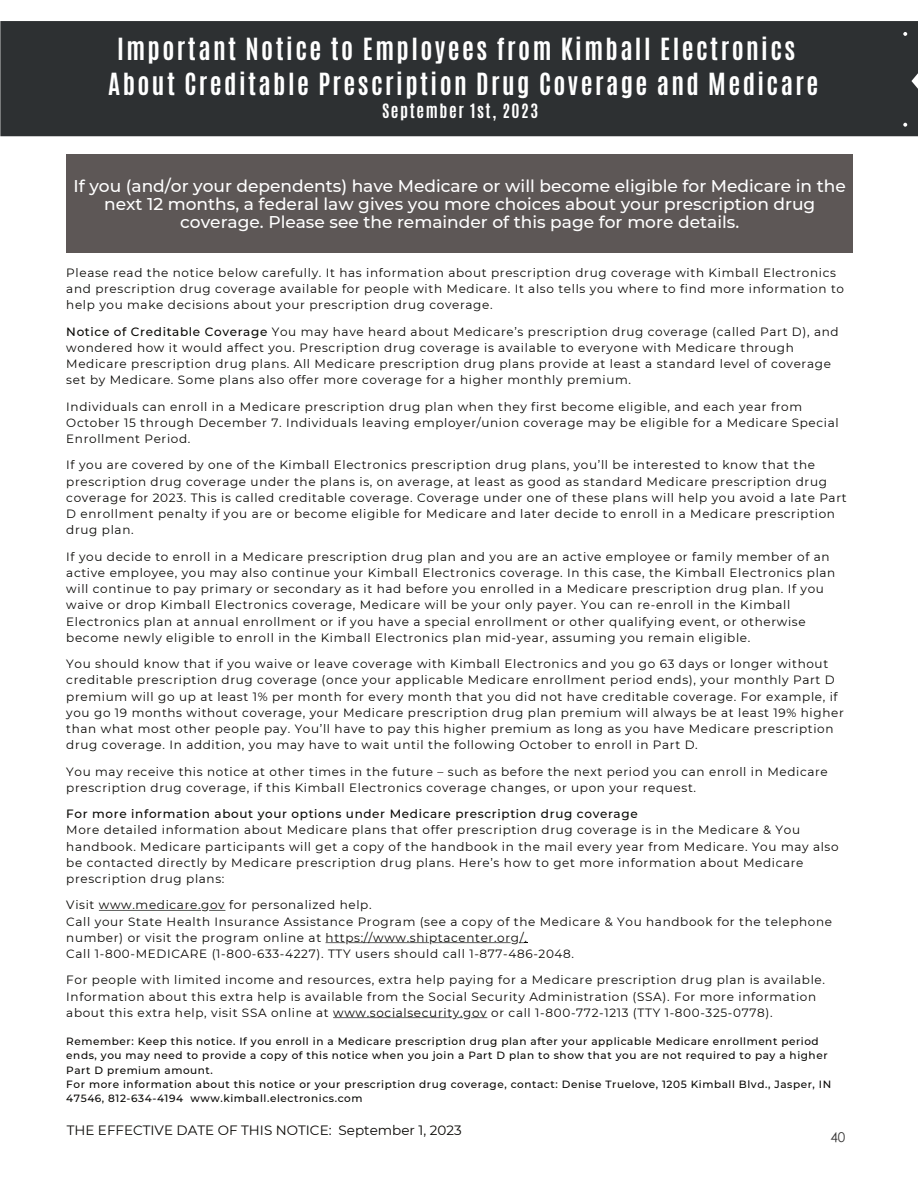
<style>
.page{position:relative;width:918px;height:1188px;background:#fff}
.page>*{position:absolute;margin:0;border:0;box-sizing:border-box;transform-origin:0 0}
.t1{font:700 25.5px/34.8px "Antonio";letter-spacing:.095em;color:#fff;text-align:center}
.t2{font:500 17.1px/18px "Montserrat";color:#fff;text-align:center}
.t3{font:700 16.5px "Antonio";letter-spacing:.095em;color:#fff}
.t4{font:13.5px "Montserrat";color:#080704}
.t5{font:13.5px "TR Century Gothic";color:#363535}
.t6{font:12px/16.2px "Montserrat";letter-spacing:.055em;color:#080704}
.t7{font:500 12px "Montserrat";letter-spacing:.055em;color:#080704}
.t8{font:500 10.5px/14.4px "Montserrat";letter-spacing:.055em;color:#080704}
.s1{font-weight:500}
</style>
<div class="page">
<div style="left:0;top:21px;width:918px;height:115px;background:#2d3032"></div>
<svg style="left:209px;top:910px;width:16px;height:1px"></svg>
<hr style="left:99px;top:910px;width:102px;height:1px;background:#000">
<hr style="left:432px;top:942px;width:79px;height:1px;background:#000">
<hr style="left:349px;top:942px;width:80px;height:1px;background:#000">
<svg style="left:326px;top:942px;width:19px;height:1px"></svg>
<svg style="left:471px;top:1017px;width:16px;height:1px"></svg>
<hr style="left:333px;top:1017px;width:119px;height:1px;background:#000">
<div style="left:66px;top:155px;width:786px;height:98px;background:#5d5756"></div>
<h1 class="t1" style="left:108px;top:32px;width:712px">Important Notice to Employees from Kimball Electronics<br>About Creditable Prescription Drug Coverage and Medicare</h1>
<h3 class="t3" style="left:382px;top:99px;width:158px">September 1st, 2023</h3>
<h2 class="t2" style="left:74px;top:176px;width:774px">If you (and/or your dependents) have Medicare or will become eligible for Medicare in the next 12 months, a federal law gives you more choices about your prescription drug coverage. Please see the remainder of this page for more details.</h2>
<p class="t6" style="left:66px;top:264px;width:779px">Please read the notice below carefully. It has information about prescription drug coverage with Kimball Electronics and prescription drug coverage available for people with Medicare. It also tells you where to find more information to help you make decisions about your prescription drug coverage.</p>
<p class="t6" style="left:66px;top:323px;width:774px"><span class="s1">Notice of Creditable Coverage</span> You may have heard about Medicare’s prescription drug coverage (called Part D), and wondered how it would affect you. Prescription drug coverage is available to everyone with Medicare through Medicare prescription drug plans. All Medicare prescription drug plans provide at least a standard level of coverage set by Medicare. Some plans also offer more coverage for a higher monthly premium.</p>
<p class="t6" style="left:66px;top:398px;width:774px">Individuals can enroll in a Medicare prescription drug plan when they first become eligible, and each year from<br>October 15 through December 7. Individuals leaving employer/union coverage may be eligible for a Medicare Special<br>Enrollment Period.</p>
<p class="t6" style="left:66px;top:457px;width:782px">If you are covered by one of the Kimball Electronics prescription drug plans, you’ll be interested to know that the prescription drug coverage under the plans is, on average, at least as good as standard Medicare prescription drug coverage for 2023. This is called creditable coverage. Coverage under one of these plans will help you avoid a late Part D enrollment penalty if you are or become eligible for Medicare and later decide to enroll in a Medicare prescription drug plan.</p>
<p class="t6" style="left:66px;top:548px;width:771px">If you decide to enroll in a Medicare prescription drug plan and you are an active employee or family member of an active employee, you may also continue your Kimball Electronics coverage. In this case, the Kimball Electronics plan will continue to pay primary or secondary as it had before you enrolled in a Medicare prescription drug plan. If you waive or drop Kimball Electronics coverage, Medicare will be your only payer. You can re-enroll in the Kimball Electronics plan at annual enrollment or if you have a special enrollment or other qualifying event, or otherwise become newly eligible to enroll in the Kimball Electronics plan mid-year, assuming you remain eligible.</p>
<p class="t6" style="left:66px;top:655px;width:779px">You should know that if you waive or leave coverage with Kimball Electronics and you go 63 days or longer without creditable prescription drug coverage (once your applicable Medicare enrollment period ends), your monthly Part D premium will go up at least 1% per month for every month that you did not have creditable coverage. For example, if you go 19 months without coverage, your Medicare prescription drug plan premium will always be at least 19% higher than what most other people pay. You’ll have to pay this higher premium as long as you have Medicare prescription drug coverage. In addition, you may have to wait until the following October to enroll in Part D.</p>
<p class="t6" style="left:66px;top:763px;width:763px">You may receive this notice at other times in the future – such as before the next period you can enroll in Medicare prescription drug coverage, if this Kimball Electronics coverage changes, or upon your request.</p>
<p class="t7" style="left:66px;top:805px;width:573px">For more information about your options under Medicare prescription drug coverage</p>
<p class="t6" style="left:66px;top:822px;width:774px">More detailed information about Medicare plans that offer prescription drug coverage is in the Medicare &amp; You handbook. Medicare participants will get a copy of the handbook in the mail every year from Medicare. You may also be contacted directly by Medicare prescription drug plans. Here’s how to get more information about Medicare prescription drug plans:</p>
<p class="t6" style="left:66px;top:897px;width:767px">Visit www.medicare.gov for personalized help.<br>Call your State Health Insurance Assistance Program (see a copy of the Medicare &amp; You handbook for the telephone number) or visit the program online at https://www.shiptacenter.org/.<br>Call 1-800-MEDICARE (1-800-633-4227). TTY users should call 1-877-486-2048.</p>
<p class="t6" style="left:66px;top:972px;width:760px">For people with limited income and resources, extra help paying for a Medicare prescription drug plan is available.<br>Information about this extra help is available from the Social Security Administration (SSA). For more information about this extra help, visit SSA online at www.socialsecurity.gov or call 1-800-772-1213 (TTY 1-800-325-0778).</p>
<p class="t8" style="left:66px;top:1034px;width:766px">Remember: Keep this notice. If you enroll in a Medicare prescription drug plan after your applicable Medicare enrollment period ends, you may need to provide a copy of this notice when you join a Part D plan to show that you are not required to pay a higher Part D premium amount.<br>For more information about this notice or your prescription drug coverage, contact: Denise Truelove, 1205 Kimball Blvd., Jasper, IN 47546, 812-634-4194 www.kimball.electronics.com</p>
<p class="t4" style="left:67px;top:1121px;width:396px">THE EFFECTIVE DATE OF THIS NOTICE: September 1, 2023</p>
<p class="t5" style="left:830px;top:1128px;width:16px">40</p>
</div>
